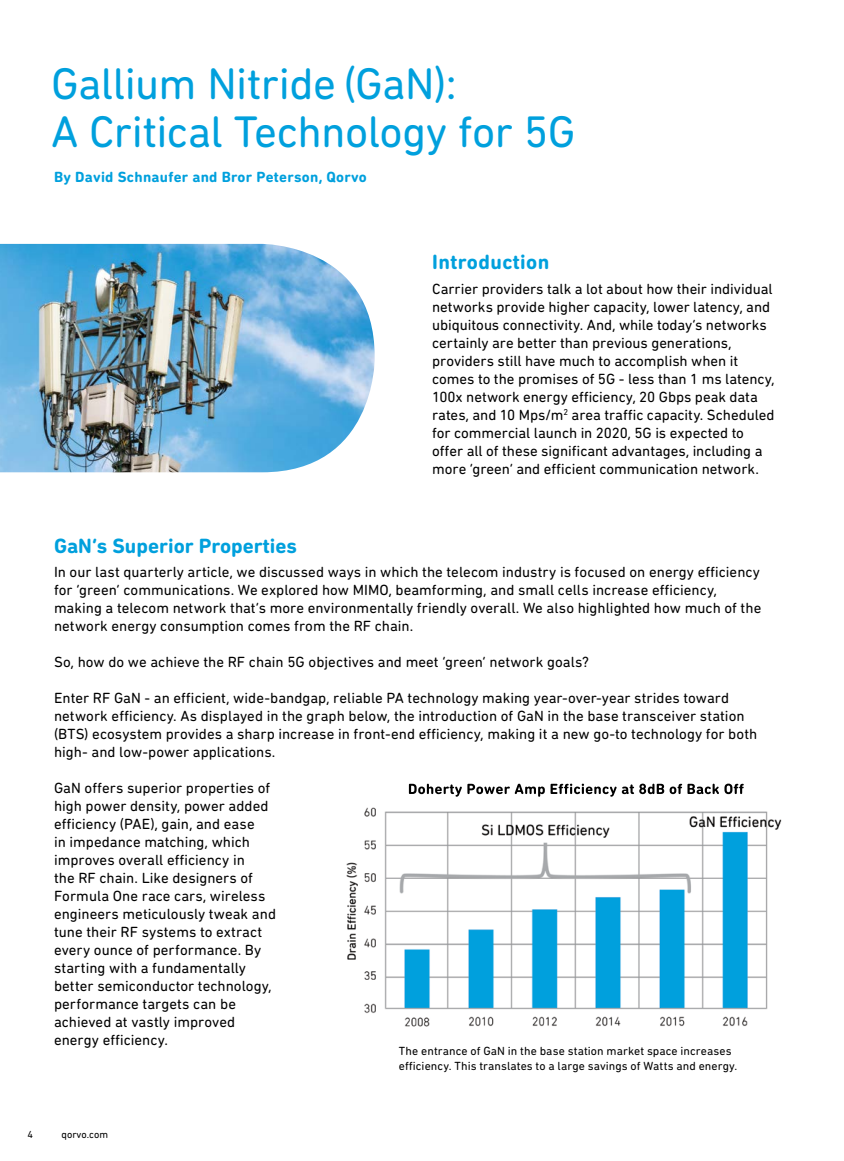
<style>
.page{position:relative;width:844px;height:1161px;background:#fff}
.page>*{position:absolute;margin:0;border:0;box-sizing:border-box;transform-origin:0 0}
.t1{font:45px/48px "DIN Next Rounded LT Pro";letter-spacing:-.015em;color:#00a0dd}
.t2{font:700 21px "DIN Next Rounded LT Pro";color:#00a0dd}
.t3{font:700 21px "DIN Next Rounded LT Pro";letter-spacing:.02em;color:#00a0dd}
.t4{font:15px/18px "DIN Next Rounded LT Pro";color:#000}
.t5{font:700 15px "DIN Next Rounded LT Pro";letter-spacing:.02em;color:#00a0dd}
.t6{font:12px/15px "DIN Next Rounded LT Pro";letter-spacing:.005em;color:#000}
.t7{font:10.5px "DIN Next Rounded LT Pro";color:#000}
</style>
<div class="page">
<img style="left:0;top:244px;width:375px;height:228px">
<img style="left:346px;top:807px;width:436px;height:220px">
<svg style="left:409px;top:784px;width:334px;height:13px"></svg>
<h1 class="t1" style="left:51px;top:59px;width:526px">Gallium Nitride (GaN):<br>A Critical Technology for 5G</h1>
<p class="t5" style="left:54px;top:169px;width:314px">By David Schnaufer and Bror Peterson, Qorvo</p>
<h2 class="t3" style="left:432px;top:250px;width:119px">Introduction</h2>
<p class="t4" style="left:432px;top:279px;width:344px">Carrier providers talk a lot about how their individual networks provide higher capacity, lower latency, and ubiquitous connectivity. And, while today’s networks certainly are better than previous generations, providers still have much to accomplish when it comes to the promises of 5G - less than 1 ms latency, 100x network energy efficiency, 20 Gbps peak data rates, and 10 Mps/m<sup>2</sup> area traffic capacity. Scheduled for commercial launch in 2020, 5G is expected to offer all of these significant advantages, including a more ‘green’ and efficient communication network.</p>
<h2 class="t2" style="left:54px;top:533px;width:245px">GaN’s Superior Properties</h2>
<p class="t4" style="left:54px;top:563px;width:709px">In our last quarterly article, we discussed ways in which the telecom industry is focused on energy efficiency for ‘green’ communications. We explored how MIMO, beamforming, and small cells increase efficiency, making a telecom network that’s more environmentally friendly overall. We also highlighted how much of the network energy consumption comes from the RF chain.</p>
<p class="t4" style="left:54px;top:653px;width:536px">So, how do we achieve the RF chain 5G objectives and meet ‘green’ network goals?</p>
<p class="t4" style="left:54px;top:689px;width:705px">Enter RF GaN - an efficient, wide-bandgap, reliable PA technology making year-over-year strides toward network efficiency. As displayed in the graph below, the introduction of GaN in the base transceiver station (BTS) ecosystem provides a sharp increase in front-end efficiency, making it a new go-to technology for both high- and low-power applications.</p>
<p class="t4" style="left:54px;top:779px;width:223px">GaN offers superior properties of high power density, power added efficiency (PAE), gain, and ease<br>in impedance matching, which improves overall efficiency in<br>the RF chain. Like designers of<br>Formula One race cars, wireless engineers meticulously tweak and tune their RF systems to extract every ounce of performance. By starting with a fundamentally better semiconductor technology, performance targets can be achieved at vastly improved energy efficiency.</p>
<p class="t6" style="left:399px;top:1043px;width:340px">The entrance of GaN in the base station market space increases efficiency. This translates to a large savings of Watts and energy.</p>
<p class="t7" style="left:28px;top:1128px;width:7px">4</p>
<p class="t7" style="left:62px;top:1128px;width:48px">qorvo.com</p>
</div>
